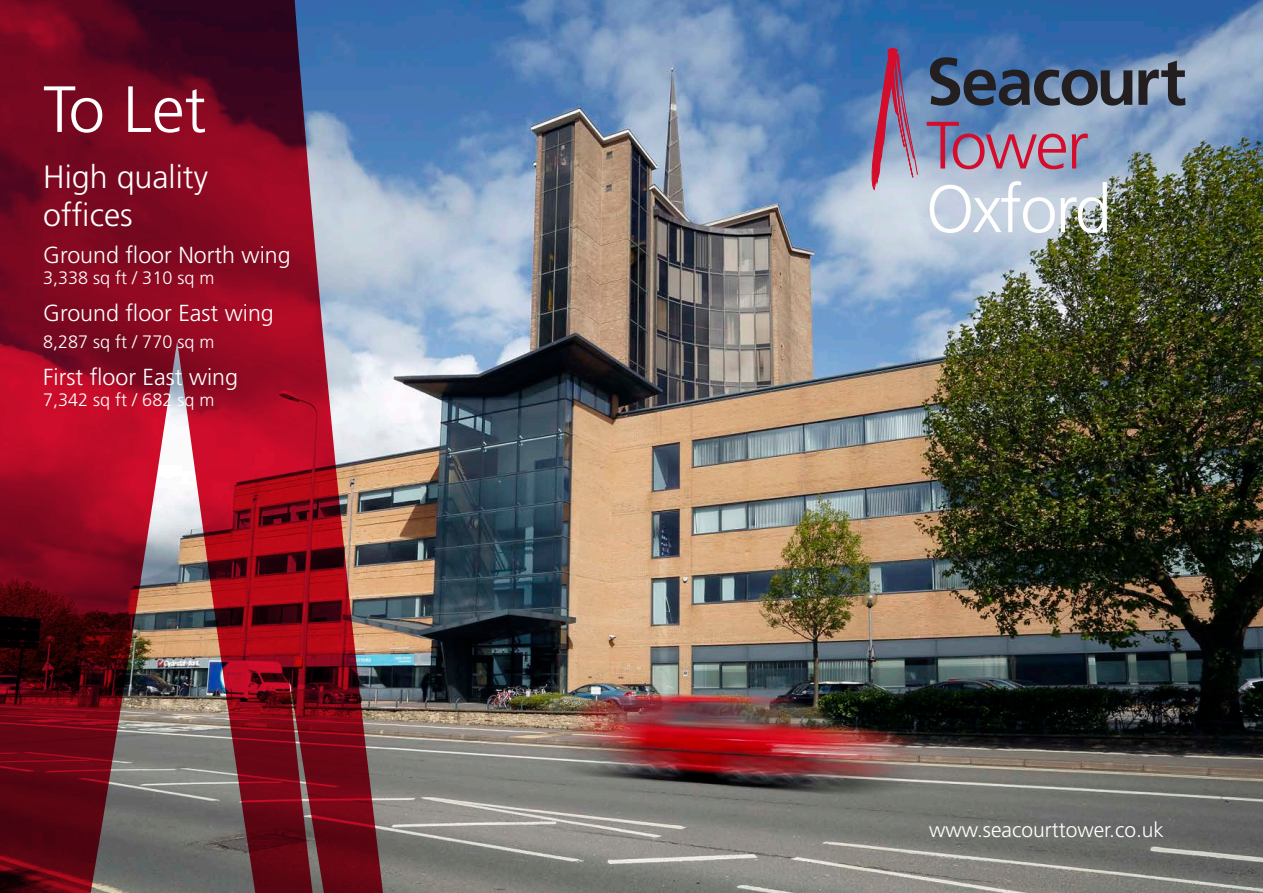
<style>
.page{position:relative;width:1263px;height:893px;background:#fff}
.page>*{position:absolute;margin:0;border:0;box-sizing:border-box;transform-origin:0 0}
.t1{font:700 66.9px/63.6px "Frutiger";letter-spacing:-.03em;color:#231f20}
.t2{font:300 66.9px "Frutiger";letter-spacing:-.03em;color:#fff}
.t3{font:300 65.25px "Frutiger";color:#fff}
.t4{font:300 32.25px/38.7px "Frutiger";color:#fff}
.t5{font:300 23.25px "Frutiger";color:#fff}
.t6{font:300 21px "Frutiger";color:#fff}
.t7{font:300 18px "Frutiger";color:#fff}
.s1{font-weight:300;color:#d30d2b}
</style>
<div class="page">
<img style="left:390px;top:0;width:873px;height:893px">
<svg style="left:866px;top:43px;width:56px;height:181px;background:#958bad"></svg>
<svg style="left:0;top:0;width:338px;height:893px;background:#7f2032"></svg>
<img style="left:338px;top:0;width:52px;height:893px">
<hr style="left:0;top:495px;width:3px;height:150px;background:#231f20;opacity:.5">
<p class="t3" style="left:43px;top:72px;width:165px">To Let</p>
<p class="t4" style="left:43px;top:157px;width:166px">High quality offices</p>
<p class="t5" style="left:43px;top:241px;width:249px">Ground floor North wing</p>
<p class="t7" style="left:43px;top:268px;width:173px">3,338 sq ft / 310 sq m</p>
<p class="t5" style="left:43px;top:299px;width:232px">Ground floor East wing</p>
<p class="t7" style="left:43px;top:332px;width:173px">8,287 sq ft / 770 sq m</p>
<p class="t5" style="left:43px;top:364px;width:196px">First floor East wing</p>
<p class="t7" style="left:43px;top:390px;width:173px">7,342 sq ft / 682 sq m</p>
<p class="t1" style="left:926px;top:49px;width:262px">Seacourt<br><span class="s1">Tower</span></p>
<p class="t2" style="left:926px;top:171px;width:187px">Oxford</p>
<p class="t6" style="left:929px;top:818px;width:236px">www.seacourttower.co.uk</p>
</div>
